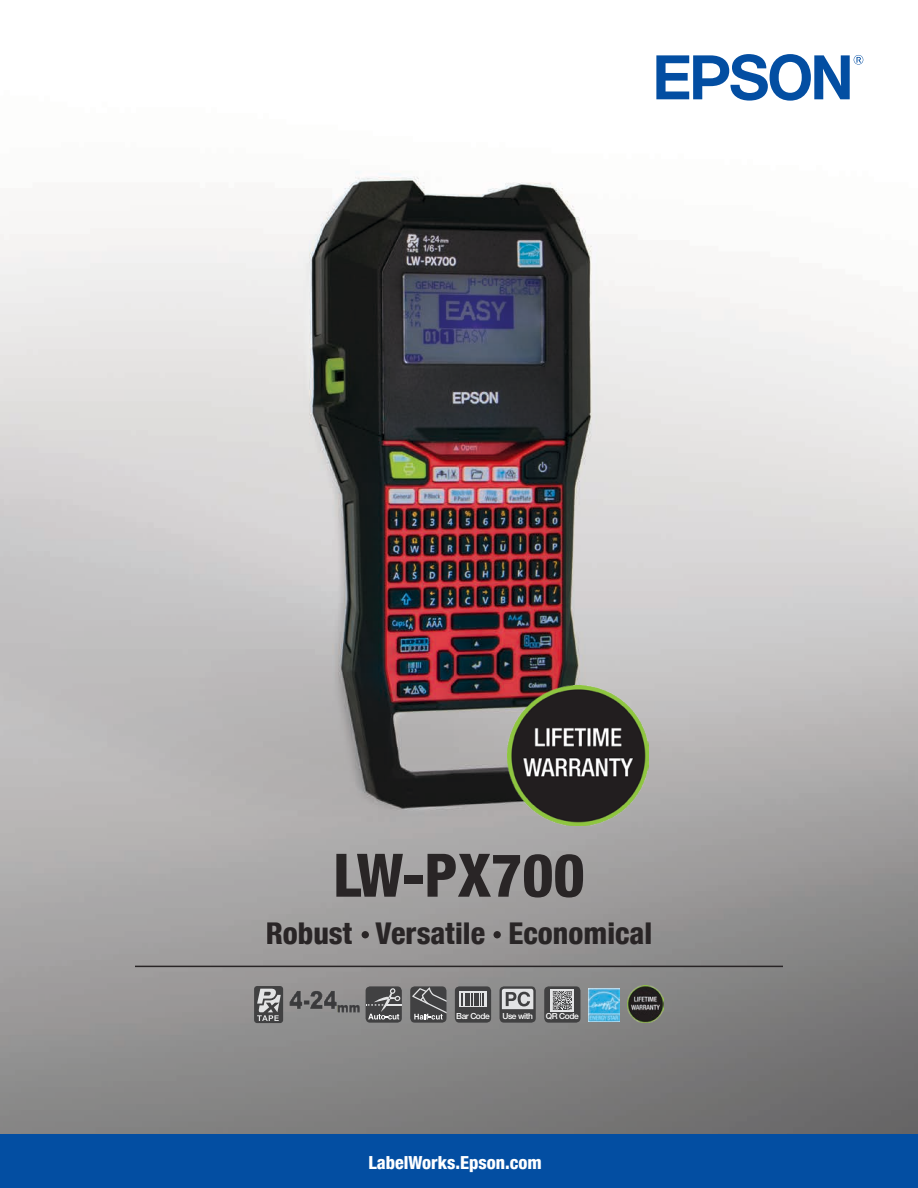
<style>
.page{position:relative;width:918px;height:1188px;background:#fff}
.page>*{position:absolute;margin:0;border:0;box-sizing:border-box;transform-origin:0 0}
.t1{font:800 condensed 60px "Helvetica Neue LT";color:#231f20}
.t2{font:800 condensed 30px "Helvetica Neue LT";color:#231f20}
.t3{font:800 condensed 18px "Helvetica Neue LT";color:#fff}
.t4{font:500 8.4px "Helvetica Neue LT Std";letter-spacing:-.05em;color:#fff}
</style>
<div class="page">
<img style="left:0;top:58px;width:918px;height:1076px">
<div style="left:0;top:1134px;width:918px;height:54px;background:#034ea2"></div>
<svg style="left:656px;top:54px;width:207px;height:47px"></svg>
<div style="left:362px;top:931px;width:7px;height:7px;background:#231f20;border-radius:50%"></div>
<div style="left:494px;top:931px;width:7px;height:7px;background:#231f20;border-radius:50%"></div>
<div style="left:366px;top:986px;width:36px;height:37px;background:#414142;border-radius:4px"></div>
<svg style="left:372px;top:988px;width:30px;height:32px"></svg>
<div style="left:254px;top:986px;width:29px;height:37px;background:#414142;border-radius:3px"></div>
<svg style="left:257px;top:989px;width:24px;height:32px"></svg>
<div style="left:410px;top:986px;width:36px;height:37px;background:#414142;border-radius:4px"></div>
<svg style="left:412px;top:987px;width:35px;height:33px"></svg>
<div style="left:455px;top:986px;width:36px;height:37px;background:#414142;border-radius:4px"></div>
<svg style="left:459px;top:992px;width:28px;height:15px"></svg>
<svg style="left:462px;top:993px;width:23px;height:12px"></svg>
<svg style="left:500px;top:986px;width:36px;height:37px"></svg>
<svg style="left:502px;top:989px;width:31px;height:20px"></svg>
<div style="left:544px;top:986px;width:36px;height:37px;background:#414142;border-radius:4px"></div>
<svg style="left:551px;top:989px;width:23px;height:22px"></svg>
<svg style="left:553px;top:991px;width:19px;height:19px"></svg>
<img style="left:288px;top:981px;width:84px;height:41px">
<img style="left:588px;top:989px;width:32px;height:32px">
<img style="left:628px;top:986px;width:36px;height:36px">
<hr style="left:135px;top:966px;width:648px;height:1px;background:#231f20">
<img style="left:508px;top:685px;width:140px;height:140px">
<h1 class="t1" style="left:333px;top:838px;width:253px">LW-PX700</h1>
<p class="t2" style="left:266px;top:915px;width:388px">Robust Versatile Economical</p>
<p class="t4" style="left:456px;top:1011px;width:35px">Bar Code</p>
<p class="t4" style="left:502px;top:1011px;width:32px">Use with</p>
<p class="t4" style="left:546px;top:1011px;width:34px">QR Code</p>
<p class="t3" style="left:368px;top:1151px;width:175px">LabelWorks.Epson.com</p>
</div>
